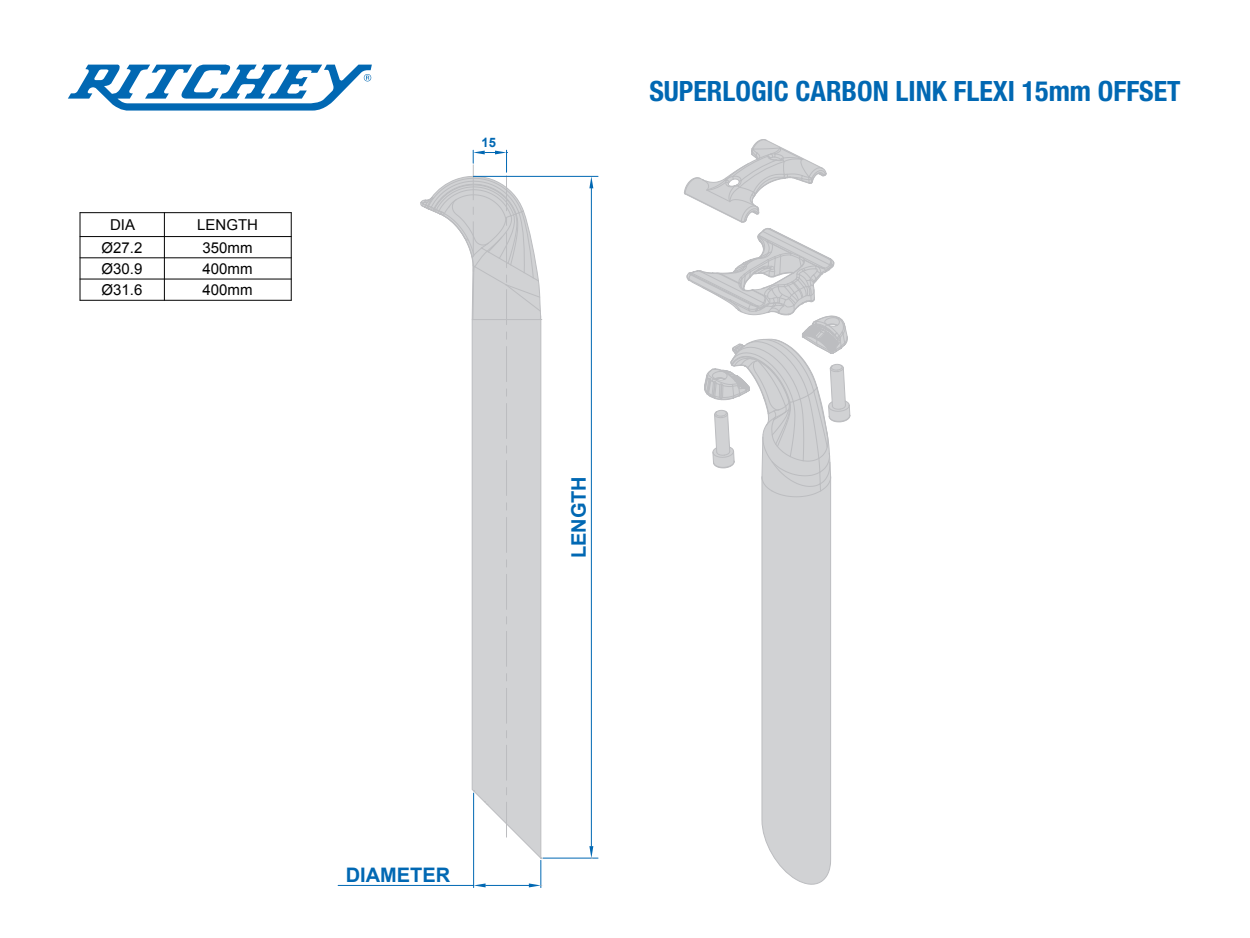
<style>
.page{position:relative;width:1250px;height:938px;background:#fff}
.page>*{position:absolute;margin:0;border:0;box-sizing:border-box;transform-origin:0 0}
.t1{font:700 condensed 28px "Helvetica Neue";color:#0168b3}
.t2{font:700 20px "Arial";color:#0168b3}
.t3{font:15px/21.6px "Arial";color:#030303;text-align:center}
.t4{font:700 13px "Arial";color:#0168b3}
</style>
<div class="page">
<div style="left:761px;top:497px;width:70px;height:388px;background:#d1d2d4"></div>
<svg style="left:684px;top:139px;width:167px;height:358px"></svg>
<hr style="left:543px;top:857px;width:55px;height:1px;background:#0168b3">
<hr style="left:591px;top:188px;width:1px;height:658px;background:#0168b3">
<svg style="left:589px;top:177px;width:4px;height:11px"></svg>
<hr style="left:473px;top:793px;width:1px;height:94px;background:#0168b3">
<hr style="left:486px;top:885px;width:43px;height:1px;background:#0168b3">
<hr style="left:338px;top:885px;width:136px;height:1px;background:#0168b3">
<svg style="left:474px;top:883px;width:12px;height:4px"></svg>
<svg style="left:589px;top:846px;width:4px;height:12px"></svg>
<svg style="left:529px;top:857px;width:13px;height:30px"></svg>
<hr style="left:80px;top:257px;width:211px;height:1px;background:#030303">
<hr style="left:80px;top:236px;width:211px;height:1px;background:#030303">
<hr style="left:80px;top:212px;width:211px;height:1px;background:#030303">
<hr style="left:80px;top:213px;width:1px;height:87px;background:#030303">
<hr style="left:164px;top:213px;width:1px;height:87px;background:#030303">
<hr style="left:291px;top:213px;width:1px;height:87px;background:#030303">
<hr style="left:80px;top:278px;width:211px;height:1px;background:#030303">
<hr style="left:80px;top:300px;width:211px;height:1px;background:#030303">
<svg style="left:68px;top:64px;width:304px;height:47px"></svg>
<svg style="left:420px;top:150px;width:122px;height:690px"></svg>
<hr style="left:473px;top:176px;width:125px;height:1px;background:#0168b3">
<p class="t3" style="left:110px;top:214px;width:26px">DIA</p>
<p class="t3" style="left:197px;top:214px;width:62px">LENGTH<br>350mm<br>400mm<br>400mm</p>
<p class="t3" style="left:102px;top:237px;width:42px;line-height:21.2px;text-align:justify">Ø27.2<br>Ø30.9<br>Ø31.6</p>
<p class="t4" style="left:482px;top:134px;width:16px">15</p>
<h1 class="t1" style="left:649px;top:74px;width:533px">SUPERLOGIC CARBON LINK FLEXI 15mm OFFSET</h1>
<h2 class="t2" style="left:566px;top:558px;width:84px;rotate:-90deg">LENGTH</h2>
<h2 class="t2" style="left:346px;top:861px;width:106px">DIAMETER</h2>
</div>
